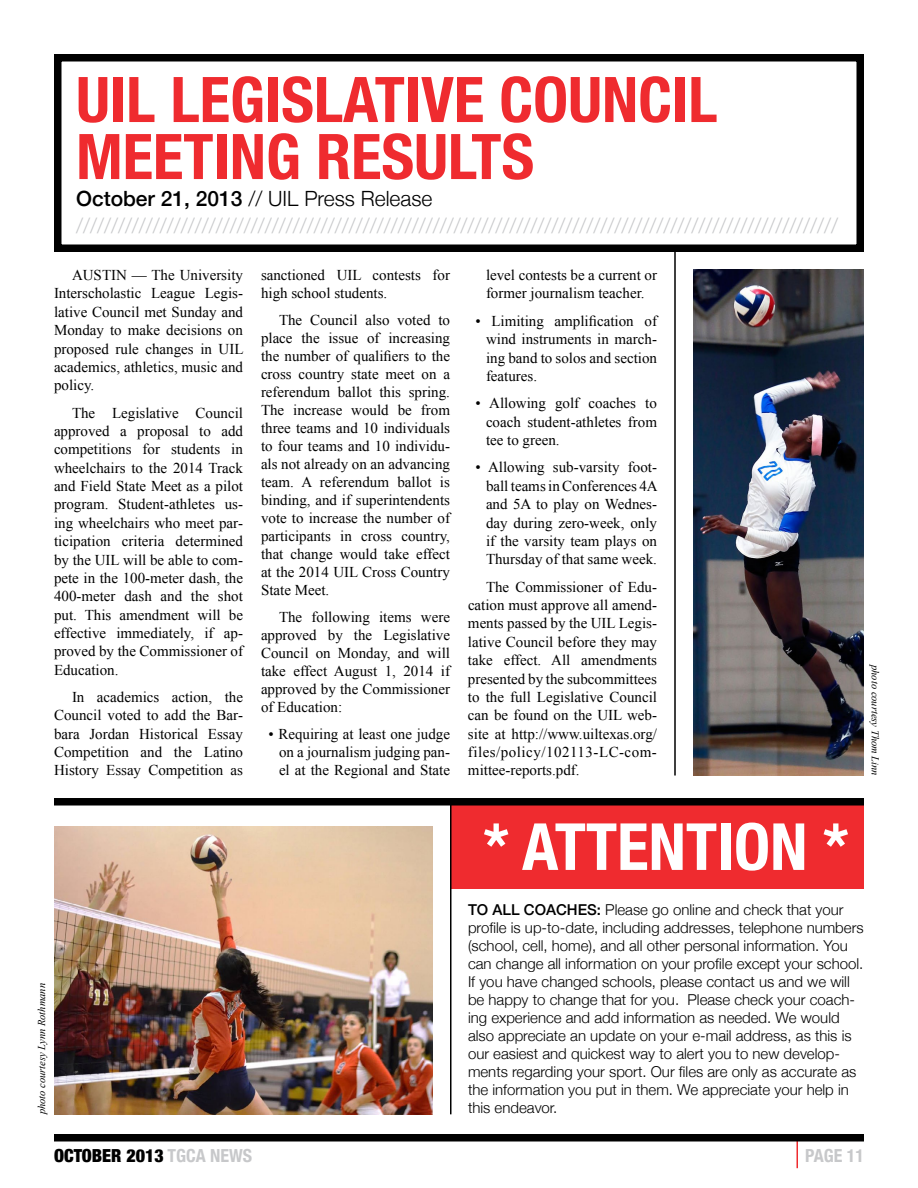
<style>
.page{position:relative;width:918px;height:1188px;background:#fff}
.page>*{position:absolute;margin:0;border:0;box-sizing:border-box;transform-origin:0 0}
.t1{font:700 condensed 65.1px "Helvetica Neue";color:#fff}
.t2{font:700 condensed 63px/57px "Helvetica Neue";color:#ef2b2f}
.t3{font:300 21px/27px "Helvetica Neue";color:#c7c8ca}
.t4{font:900 condensed 18px "Helvetica Neue";color:#000}
.t5{font:700 condensed 18px "Helvetica Neue";color:#c7c8ca}
.t6{font:15px/18.3px "Times New Roman";color:#000;text-align:justify}
.t7{font:300 15px/18px "Helvetica Neue";color:#000}
.t8{font:italic 10.5px "Times New Roman";color:#000}
.s1{font-weight:500;color:#000}
.s2{color:#000}
.s3{font-weight:500}
.s4{font-weight:700;color:#c7c8ca}
</style>
<div class="page">
<div style="left:450px;top:801px;width:414px;height:88px;background:#ef2b2f"></div>
<hr style="left:796px;top:1138px;width:2px;height:30px;background:#ef2b2f">
<div style="left:54px;top:1134px;width:810px;height:8px;background:#000"></div>
<div style="left:54px;top:54px;width:810px;height:198px;border:8px solid #000"></div>
<hr style="left:674px;top:252px;width:2px;height:524px;background:#000">
<img style="left:693px;top:270px;width:171px;height:506px">
<div style="left:54px;top:798px;width:810px;height:8px;background:#000"></div>
<hr style="left:450px;top:802px;width:2px;height:312px;background:#000">
<img style="left:54px;top:826px;width:379px;height:288px">
<h2 class="t2" style="left:76px;top:67px;width:643px">UIL LEGISLATIVE COUNCIL<br>MEETING RESULTS</h2>
<h3 class="t3" style="left:76px;top:184px;width:764px"><span class="s1">October 21, 2013</span> <span class="s2">// UIL Press Release </span>/////////////////////////////////////////////////////////////////////////////////////////////////////////////</h3>
<p class="t6" style="left:54px;top:266px;width:191px;text-indent:18px">AUSTIN — The University Interscholastic League Legis&shy;lative Council met Sunday and Monday to make decisions on proposed rule changes in UIL academics, athletics, music and policy.</p>
<p class="t6" style="left:54px;top:403px;width:191px;text-indent:18px">The Legislative Council approved a proposal to add competitions for students in wheelchairs to the 2014 Track and Field State Meet as a pilot program. Student-athletes us&shy;ing wheelchairs who meet par&shy;ticipation criteria determined by the UIL will be able to com&shy;pete in the 100-meter dash, the 400-meter dash and the shot put. This amendment will be effective immediately, if ap&shy;proved by the Commissioner of Education.</p>
<p class="t6" style="left:54px;top:688px;width:191px;text-indent:18px">In academics action, the Council voted to add the Bar&shy;bara Jordan Historical Essay Competition and the Latino History Essay Competition as</p>
<p class="t6" style="left:261px;top:266px;width:191px">sanctioned UIL contests for high school students.</p>
<p class="t6" style="left:261px;top:311px;width:191px;text-indent:18px">The Council also voted to place the issue of increasing the number of qualifiers to the cross country state meet on a referendum ballot this spring.<br>The increase would be from three teams and 10 individuals to four teams and 10 individu&shy;als not already on an advancing team. A referendum ballot is binding, and if superintendents vote to increase the number of participants in cross country, that change would take effect at the 2014 UIL Cross Country State Meet.</p>
<p class="t6" style="left:261px;top:608px;width:191px;text-indent:18px">The following items were approved by the Legislative Council on Monday, and will take effect August 1, 2014 if approved by the Commissioner of Education:</p>
<p class="t6" style="left:279px;top:725px;width:173px;text-indent:-10px">• Requiring at least one judge on a journalism judging pan&shy;el at the Regional and State</p>
<p class="t6" style="left:486px;top:266px;width:172px">level contests be a current or former journalism teacher.</p>
<p class="t6" style="left:486px;top:311px;width:173px;text-indent:-10px">• Limiting amplification of wind instruments in march&shy;ing band to solos and section features.</p>
<p class="t6" style="left:486px;top:394px;width:173px;text-indent:-10px">• Allowing golf coaches to coach student-athletes from tee to green.</p>
<p class="t6" style="left:486px;top:458px;width:173px;text-indent:-10px">• Allowing sub-varsity foot&shy;ball teams in Conferences 4A and 5A to play on Wednes&shy;day during zero-week, only if the varsity team plays on Thursday of that same week.</p>
<p class="t6" style="left:468px;top:577px;width:191px;text-indent:18px">The Commissioner of Edu&shy;cation must approve all amend&shy;ments passed by the UIL Legis&shy;lative Council before they may take effect. All amendments presented by the subcommittees to the full Legislative Council can be found on the UIL web&shy;site at http://www.uiltexas.org/ files/policy/102113-LC-com&shy;mittee-reports.pdf.</p>
<p class="t8" style="left:882px;top:665px;width:112px;rotate:90deg">photo courtesy Thom Linn</p>
<p class="t8" style="left:34px;top:1114px;width:133px;rotate:-90deg">photo courtesy Lynn Rothmann</p>
<h1 class="t1" style="left:483px;top:793px;width:367px">* ATTENTION *</h1>
<p class="t7" style="left:468px;top:899px;width:397px"><span class="s3">TO ALL COACHES:</span> Please go online and check that your profile is up-to-date, including addresses, telephone numbers (school, cell, home), and all other personal information. You can change all information on your profile except your school.<br>If you have changed schools, please contact us and we will be happy to change that for you. Please check your coach&shy;ing experience and add information as needed. We would also appreciate an update on your e-mail address, as this is our easiest and quickest way to alert you to new develop&shy;ments regarding your sport. Our files are only as accurate as the information you put in them. We appreciate your help in this endeavor.</p>
<p class="t4" style="left:54px;top:1141px;width:200px">OCTOBER 2013 <span class="s4">TGCA NEWS</span></p>
<p class="t5" style="left:805px;top:1141px;width:60px">PAGE 11</p>
</div>
